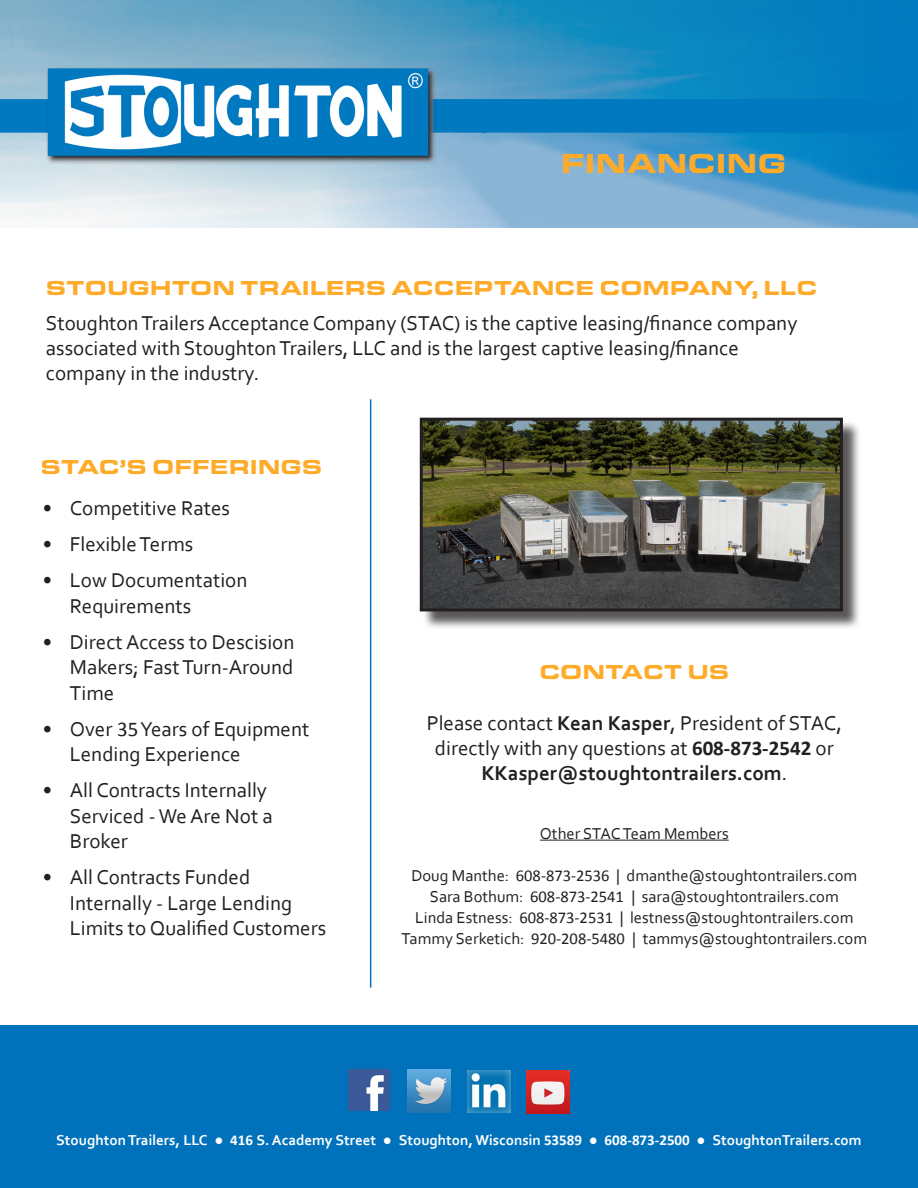
<style>
.page{position:relative;width:918px;height:1188px;background:#fff}
.page>*{position:absolute;margin:0;border:0;box-sizing:border-box;transform-origin:0 0}
.t1{font:900 28.5px "Eurostile Ext";color:#ffab2a}
.t2{font:21px/25.5px "Corbel";color:#231f20}
.t3{font:900 21px "Eurostile Ext";color:#ffab2a}
.t4{font:700 21px "Corbel";color:#231f20}
.t5{font:16.5px "Corbel";color:#231f20}
.t6{font:700 15px "Corbel";color:#fff}
.s1{font-family:"Calibri"}
.s2{font-weight:700}
.s3{font-family:"Calibri";font-weight:700}
.s4{font-weight:400}
</style>
<div class="page">
<img style="left:14px;top:0;width:904px;height:225px">
<div style="left:0;top:1025px;width:918px;height:163px;background:#0072bc"></div>
<img style="left:348px;top:1069px;width:42px;height:42px">
<img style="left:408px;top:1069px;width:43px;height:43px">
<div style="left:465px;top:1068px;width:47px;height:45px;background:#fff;opacity:.43"></div>
<img style="left:526px;top:1071px;width:44px;height:43px">
<div style="left:422px;top:420px;width:440px;height:210px;background:#231f20;opacity:.75"></div>
<img style="left:424px;top:422px;width:415px;height:185px">
<div style="left:420px;top:418px;width:423px;height:193px;border:3px solid #231f20"></div>
<hr style="left:540px;top:840px;width:189px;height:1px;background:#231f20">
<hr style="left:370px;top:399px;width:1px;height:589px;background:#0072bc">
<img style="left:0;top:0;width:14px;height:217px">
<p class="t1" style="left:561px;top:142px;width:227px">FINANCING</p>
<p class="t3" style="left:46px;top:272px;width:773px">STOUGHTON TRAILERS ACCEPTANCE COMPANY, LLC</p>
<p class="t2" style="left:46px;top:310px;width:753px">Stoughton Trailers Acceptance Company (STAC) is the captive leasing/finance company associated with Stoughton Trailers, LLC and is the largest captive leasing/finance company in the industry.</p>
<p class="t3" style="left:41px;top:451px;width:283px">STAC’S OFFERINGS</p>
<p class="t2" style="left:43px;top:495px;width:189px">• Competitive Rates</p>
<p class="t2" style="left:43px;top:531px;width:152px">• Flexible Terms</p>
<p class="t2" style="left:70px;top:567px;width:179px;text-indent:-27px">• Low Documentation<br>Requirements</p>
<p class="t2" style="left:70px;top:629px;width:226px;text-align:justify;text-indent:-27px">• Direct Access to Descision Makers; Fast Turn-Around Time</p>
<p class="t2" style="left:70px;top:716px;width:241px;text-indent:-27px">• Over <span class="s1">35</span> Years of Equipment<br>Lending Experience</p>
<p class="t2" style="left:70px;top:777px;width:204px;text-indent:-27px">• All Contracts Internally<br>Serviced - We Are Not a<br>Broker</p>
<p class="t2" style="left:70px;top:864px;width:258px;text-indent:-27px">• All Contracts Funded<br>Internally - Large Lending<br>Limits to Qualified Customers</p>
<p class="t3" style="left:539px;top:656px;width:192px">CONTACT US</p>
<p class="t2" style="left:427px;top:710px;width:417px;text-align:center">Please contact <span class="s2">Kean Kasper</span>, President of STAC, directly with any questions at <span class="s3">608-873-2542</span> or</p>
<p class="t4" style="left:481px;top:760px;width:308px">KKasper@stoughtontrailers.com<span class="s4">.</span></p>
<p class="t5" style="left:540px;top:823px;width:190px">Other STAC Team Members</p>
<p class="t5" style="left:411px;top:865px;width:447px">Doug Manthe: <span class="s1">608-873-2536</span> | dmanthe@stoughtontrailers.com</p>
<p class="t5" style="left:430px;top:886px;width:410px">Sara Bothum: <span class="s1">608-873-2541</span> | sara@stoughtontrailers.com</p>
<p class="t5" style="left:415px;top:907px;width:440px">Linda Estness: <span class="s1">608-873-2531</span> | lestness@stoughtontrailers.com</p>
<p class="t5" style="left:402px;top:928px;width:467px">Tammy Serketich: <span class="s1">920-208-5480</span> | tammys@stoughtontrailers.com</p>
<p class="t6" style="left:56px;top:1131px;width:807px">Stoughton Trailers, LLC <span class="s1">● 416</span> S. Academy Street <span class="s1">●</span> Stoughton, Wisconsin <span class="s1">53589 ● 608-873-2500 ●</span> StoughtonTrailers.com</p>
</div>
